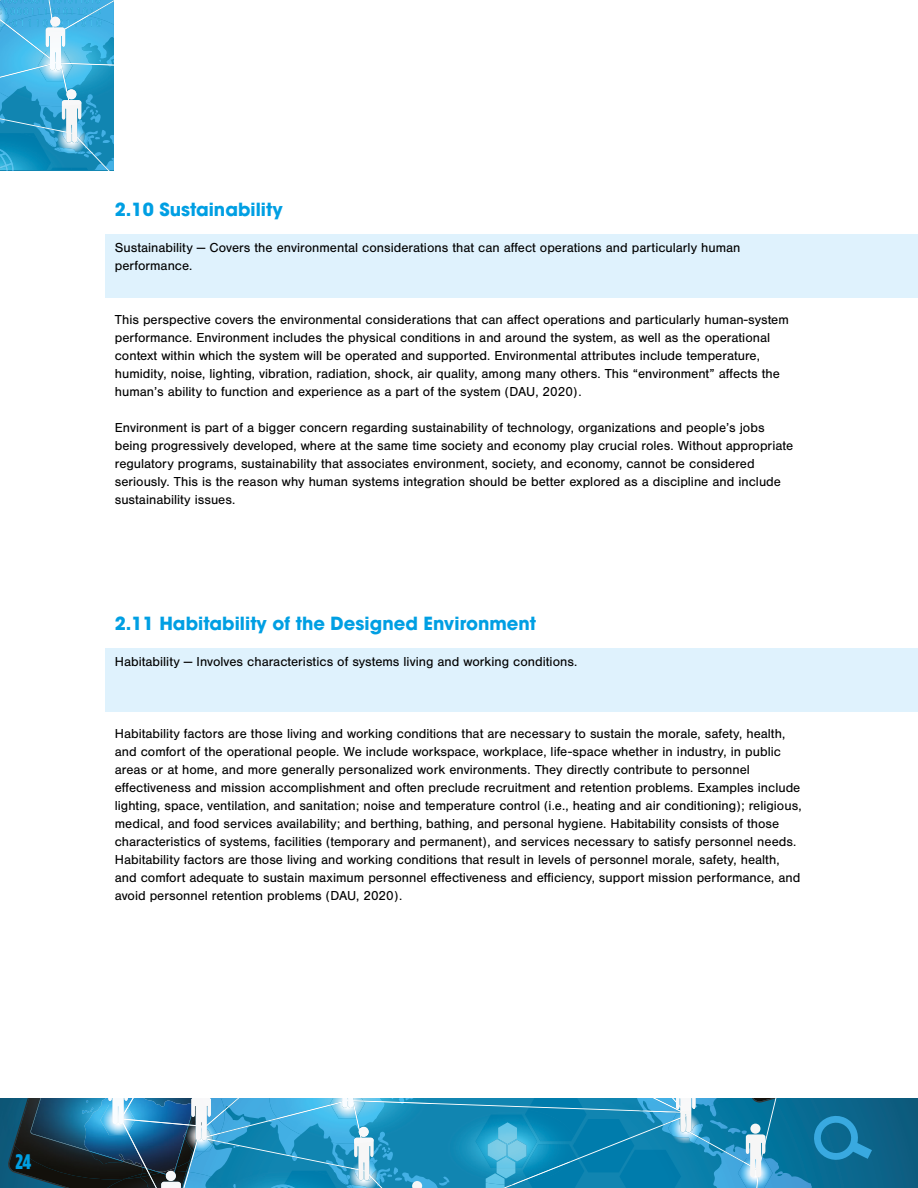
<style>
.page{position:relative;width:918px;height:1188px;background:#fff}
.page>*{position:absolute;margin:0;border:0;box-sizing:border-box;transform-origin:0 0}
.t1{font:900 21px "Gotham Condensed";color:#009fe3}
.t2{font:700 18px "ITC Avant Garde Pro";color:#009fe3}
.t3{font:13.5px/18px "Nimbus San";color:#000}
</style>
<div class="page">
<div style="left:0;top:1098px;width:918px;height:90px;background:#0d5e82"></div>
<svg style="left:7px;top:1098px;width:865px;height:90px;background:#2884aa"></svg>
<svg style="left:0;top:0;width:114px;height:170px;background:#45abd5"></svg>
<div style="left:106px;top:648px;width:812px;height:63px;background:#dff2fd"></div>
<div style="left:106px;top:234px;width:812px;height:63px;background:#dff2fd"></div>
<h2 class="t2" style="left:115px;top:197px;width:170px">2.10 Sustainability</h2>
<p class="t3" style="left:115px;top:239px;width:627px">Sustainability — Covers the environmental considerations that can affect operations and particularly human performance.</p>
<p class="t3" style="left:115px;top:311px;width:676px">This perspective covers the environmental considerations that can affect operations and particularly human-system performance. Environment includes the physical conditions in and around the system, as well as the operational context within which the system will be operated and supported. Environmental attributes include temperature, humidity, noise, lighting, vibration, radiation, shock, air quality, among many others. This “environment” affects the human’s ability to function and experience as a part of the system (DAU, 2020).</p>
<p class="t3" style="left:115px;top:419px;width:680px">Environment is part of a bigger concern regarding sustainability of technology, organizations and people’s jobs being progressively developed, where at the same time society and economy play crucial roles. Without appropriate regulatory programs, sustainability that associates environment, society, and economy, cannot be considered seriously. This is the reason why human systems integration should be better explored as a discipline and include sustainability issues.</p>
<h2 class="t2" style="left:115px;top:611px;width:423px">2.11 Habitability of the Designed Environment</h2>
<p class="t3" style="left:115px;top:653px;width:464px">Habitability — Involves characteristics of systems living and working conditions.</p>
<p class="t3" style="left:115px;top:725px;width:688px">Habitability factors are those living and working conditions that are necessary to sustain the morale, safety, health, and comfort of the operational people. We include workspace, workplace, life-space whether in industry, in public areas or at home, and more generally personalized work environments. They directly contribute to personnel effectiveness and mission accomplishment and often preclude recruitment and retention problems. Examples include lighting, space, ventilation, and sanitation; noise and temperature control (i.e., heating and air conditioning); religious, medical, and food services availability; and berthing, bathing, and personal hygiene. Habitability consists of those characteristics of systems, facilities (temporary and permanent), and services necessary to satisfy personnel needs.<br>Habitability factors are those living and working conditions that result in levels of personnel morale, safety, health, and comfort adequate to sustain maximum personnel effectiveness and efficiency, support mission performance, and avoid personnel retention problems (DAU, 2020).</p>
<h1 class="t1" style="left:15px;top:1150px;width:18px">24</h1>
</div>
